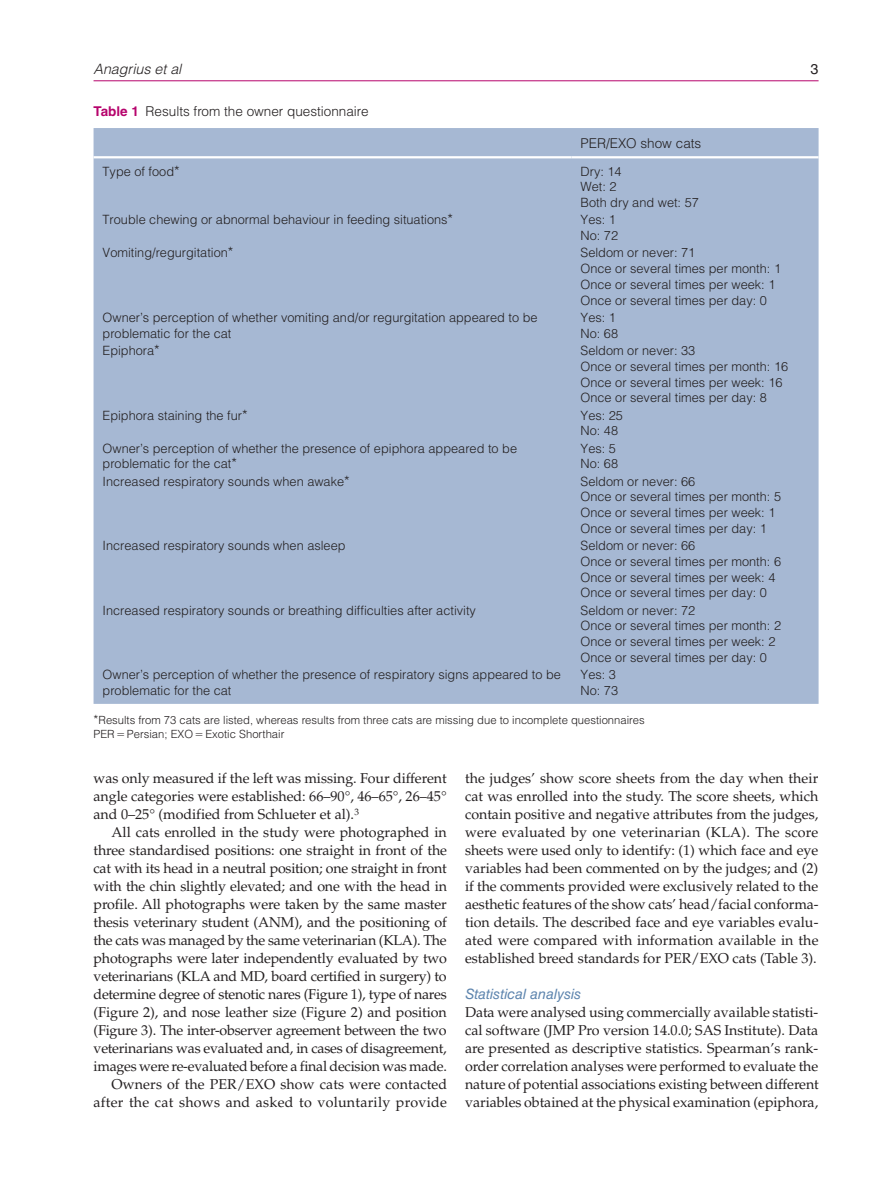
<style>
.page{position:relative;width:893px;height:1191px;background:#fff}
.page>*{position:absolute;margin:0;border:0;box-sizing:border-box;transform-origin:0 0}
.t1{font:14.25px/18px "Palatino LT Std";letter-spacing:-.01em;color:#231f20;text-align:justify}
.t2{font:italic 14.25px "Helvetica LT Std";color:#5e85ae}
.t3{font:italic 300 14.25px "Helvetica LT Std";color:#231f20}
.t4{font:14.25px "Helvetica LT Std";color:#231f20}
.t5{font:300 13.5px "Helvetica LT Std";color:#231f20}
.t6{font:300 12.75px/15.8px "Helvetica LT Std";color:#231f20}
.t7{font:300 11.25px/14.2px "Helvetica LT Std";color:#231f20}
.s1{font-weight:700;color:#b6036c}
.s2{font-size:14.25px}
.s3{font-size:12.75px}
</style>
<div class="page">
<hr style="left:94px;top:80px;width:725px;height:1px;background:#b6036c">
<div style="left:94px;top:128px;width:725px;height:576px;background:#a6b8d3"></div>
<hr style="left:94px;top:156px;width:478px;height:2px;background:#fff">
<hr style="left:572px;top:156px;width:247px;height:2px;background:#fff">
<p class="t3" style="left:94px;top:60px;width:89px">Anagrius et al</p>
<p class="t4" style="left:811px;top:61px;width:9px">3</p>
<p class="t5" style="left:94px;top:103px;width:277px"><span class="s1">Table 1</span> Results from the owner questionnaire</p>
<p class="t5" style="left:580px;top:135px;width:122px">PER/EXO show cats</p>
<p class="t6" style="left:103px;top:163px;width:79px">Type of food<span class="s2">*</span></p>
<p class="t6" style="left:580px;top:163px;width:120px">Dry: 14<br>Wet: 2<br>Both dry and wet: 57</p>
<p class="t6" style="left:103px;top:212px;width:352px">Trouble chewing or abnormal behaviour in feeding situations<span class="s2">*</span></p>
<p class="t6" style="left:580px;top:212px;width:39px">Yes: 1<br>No: 72</p>
<p class="t6" style="left:103px;top:245px;width:132px">Vomiting/regurgitation<span class="s2">*</span></p>
<p class="t6" style="left:580px;top:245px;width:202px">Seldom or never: 71<br>Once or several times per month: 1<br>Once or several times per week: 1<br>Once or several times per day: 0</p>
<p class="t6" style="left:103px;top:309px;width:437px">Owner’s perception of whether vomiting and/or regurgitation appeared to be problematic for the cat</p>
<p class="t6" style="left:580px;top:309px;width:39px">Yes: 1<br>No: 68</p>
<p class="t6" style="left:103px;top:342px;width:59px">Epiphora<span class="s2">*</span></p>
<p class="t6" style="left:580px;top:342px;width:209px">Seldom or never: 33<br>Once or several times per month: 16<br>Once or several times per week: 16<br>Once or several times per day: 8</p>
<p class="t6" style="left:103px;top:407px;width:147px">Epiphora staining the fur<span class="s2">*</span></p>
<p class="t6" style="left:580px;top:407px;width:44px">Yes: 25<br>No: 48</p>
<p class="t6" style="left:103px;top:440px;width:416px">Owner’s perception of whether the presence of epiphora appeared to be problematic for the cat<span class="s2">*</span></p>
<p class="t6" style="left:580px;top:440px;width:39px">Yes: 5<br>No: 68</p>
<p class="t6" style="left:103px;top:473px;width:249px">Increased respiratory sounds when awake<span class="s2">*</span></p>
<p class="t6" style="left:580px;top:473px;width:202px">Seldom or never: 66<br>Once or several times per month: 5<br>Once or several times per week: 1<br>Once or several times per day: 1</p>
<p class="t6" style="left:103px;top:537px;width:245px">Increased respiratory sounds when asleep</p>
<p class="t6" style="left:580px;top:537px;width:202px">Seldom or never: 66<br>Once or several times per month: 6<br>Once or several times per week: 4<br>Once or several times per day: 0</p>
<p class="t6" style="left:103px;top:602px;width:375px">Increased respiratory sounds or breathing difficulties after activity</p>
<p class="t6" style="left:580px;top:602px;width:202px">Seldom or never: 72<br>Once or several times per month: 2<br>Once or several times per week: 2<br>Once or several times per day: 0</p>
<p class="t6" style="left:103px;top:666px;width:460px">Owner’s perception of whether the presence of respiratory signs appeared to be problematic for the cat</p>
<p class="t6" style="left:580px;top:666px;width:39px">Yes: 3<br>No: 73</p>
<p class="t7" style="left:94px;top:713px;width:553px"><span class="s3">*</span>Results from 73 cats are listed, whereas results from three cats are missing due to incomplete questionnaires<br>PER Persian; EXO Exotic Shorthair</p>
<p class="t1" style="left:94px;top:769px;width:355px">was only measured if the left was missing. Four different angle categories were established: 66–90°, 46–65°, 26–45° and 0–25° (modified from Schlueter et al).<sup>3</sup></p>
<p class="t1" style="left:94px;top:823px;width:355px;text-align:right">All cats enrolled in the study were photographed in three standardised positions: one straight in front of the cat with its head in a neutral position; one straight in front with the chin slightly elevated; and one with the head in profile. All photographs were taken by the same master thesis veterinary student (ANM), and the positioning of the cats was managed by the same veterinarian (KLA). The photographs were later independently evaluated by two veterinarians (KLA and MD, board certified in surgery) to determine degree of stenotic nares (Figure 1), type of nares (Figure 2), and nose leather size (Figure 2) and position (Figure 3). The inter-observer agreement between the two veterinarians was evaluated and, in cases of disagreement, images were re-evaluated before a final decision was made.<br>Owners of the PER/EXO show cats were contacted after the cat shows and asked to voluntarily provide</p>
<p class="t1" style="left:465px;top:769px;width:355px">the judges’ show score sheets from the day when their cat was enrolled into the study. The score sheets, which contain positive and negative attributes from the judges, were evaluated by one veterinarian (KLA). The score sheets were used only to identify: (1) which face and eye variables had been commented on by the judges; and (2) if the comments provided were exclusively related to the aesthetic features of the show cats’ head/facial conforma&shy;tion details. The described face and eye variables evalu&shy;ated were compared with information available in the established breed standards for PER/EXO cats (Table 3).</p>
<p class="t2" style="left:465px;top:985px;width:118px">Statistical analysis</p>
<p class="t1" style="left:465px;top:1003px;width:355px">Data were analysed using commercially available statisti&shy;cal software (JMP Pro version 14.0.0; SAS Institute). Data are presented as descriptive statistics. Spearman’s rank&shy;order correlation analyses were performed to evaluate the nature of potential associations existing between different variables obtained at the physical examination (epiphora,</p>
</div>
